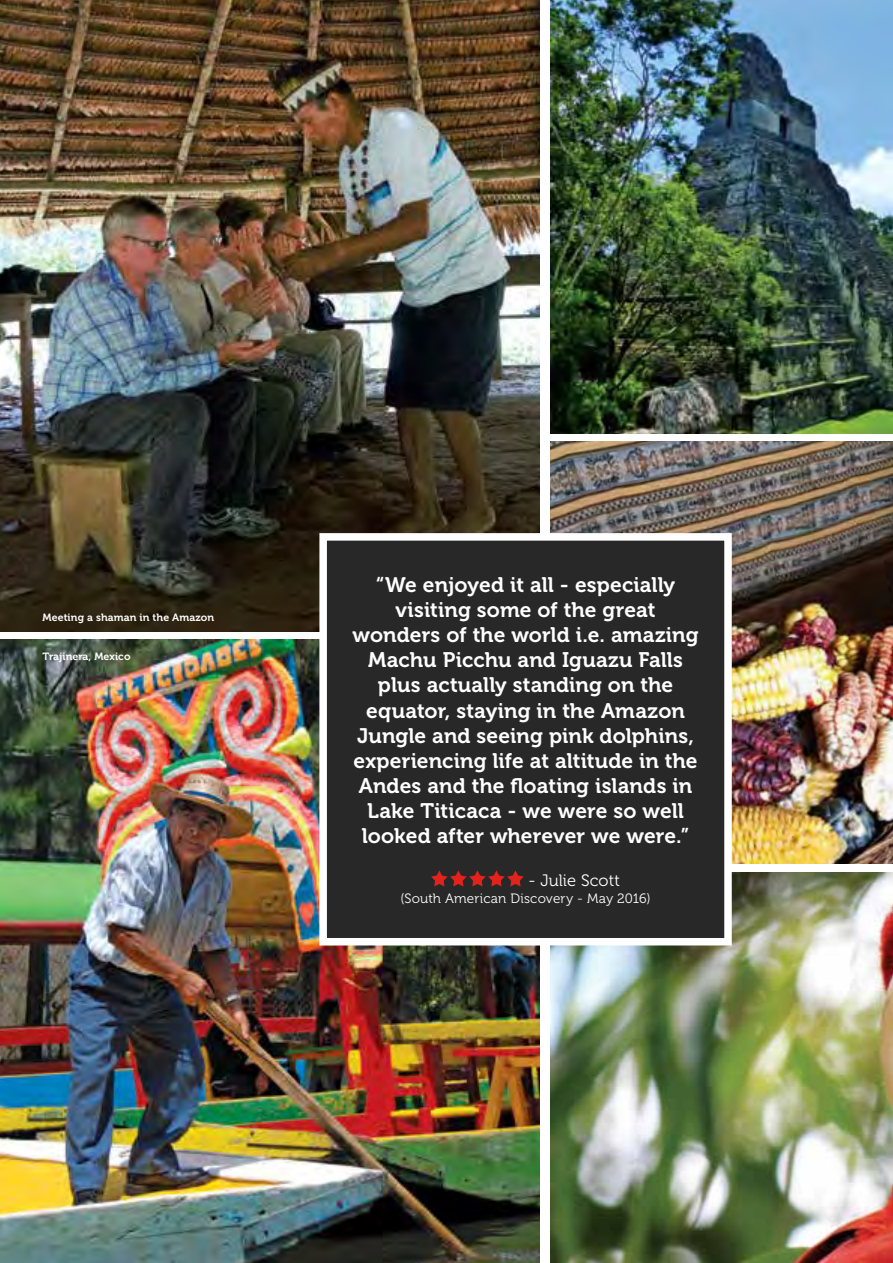
<style>
.page{position:relative;width:893px;height:1263px;background:#fff}
.page>*{position:absolute;margin:0;border:0;box-sizing:border-box;transform-origin:0 0}
.t1{font:21px/25.2px "Museo 700";letter-spacing:.005em;color:#fff;text-align:center}
.t2{font:16.5px "Museo 300";letter-spacing:.005em;color:#fff}
.t3{font:13.5px "Museo 300";letter-spacing:.015em;color:#fff}
.t4{font:10.5px "Museo 700";letter-spacing:.01em;color:#fff}
</style>
<div class="page">
<img style="left:0;top:0;width:539px;height:631px">
<img style="left:550px;top:0;width:343px;height:434px">
<img style="left:0;top:640px;width:539px;height:623px">
<img style="left:550px;top:442px;width:343px;height:421px">
<img style="left:550px;top:873px;width:343px;height:390px">
<div style="left:323px;top:537px;width:405px;height:405px;background:#292829"></div>
<svg style="left:431px;top:870px;width:93px;height:16px"></svg>
<div style="left:319px;top:533px;width:413px;height:412px;border:8px solid #fff"></div>
<p class="t4" style="left:43px;top:611px;width:173px">Meeting a shaman in the Amazon</p>
<p class="t4" style="left:43px;top:650px;width:90px">Trajinera, Mexico</p>
<p class="t1" style="left:352px;top:572px;width:348px">“We enjoyed it all - especially visiting some of the great wonders of the world i.e. amazing<br>Machu Picchu and Iguazu Falls plus actually standing on the equator, staying in the Amazon<br>Jungle and seeing pink dolphins, experiencing life at altitude in the<br>Andes and the floating islands in<br>Lake Titicaca - we were so well looked after wherever we were.”</p>
<p class="t2" style="left:528px;top:872px;width:93px">- Julie Scott</p>
<p class="t3" style="left:400px;top:891px;width:252px">(South American Discovery - May 2016)</p>
</div>
